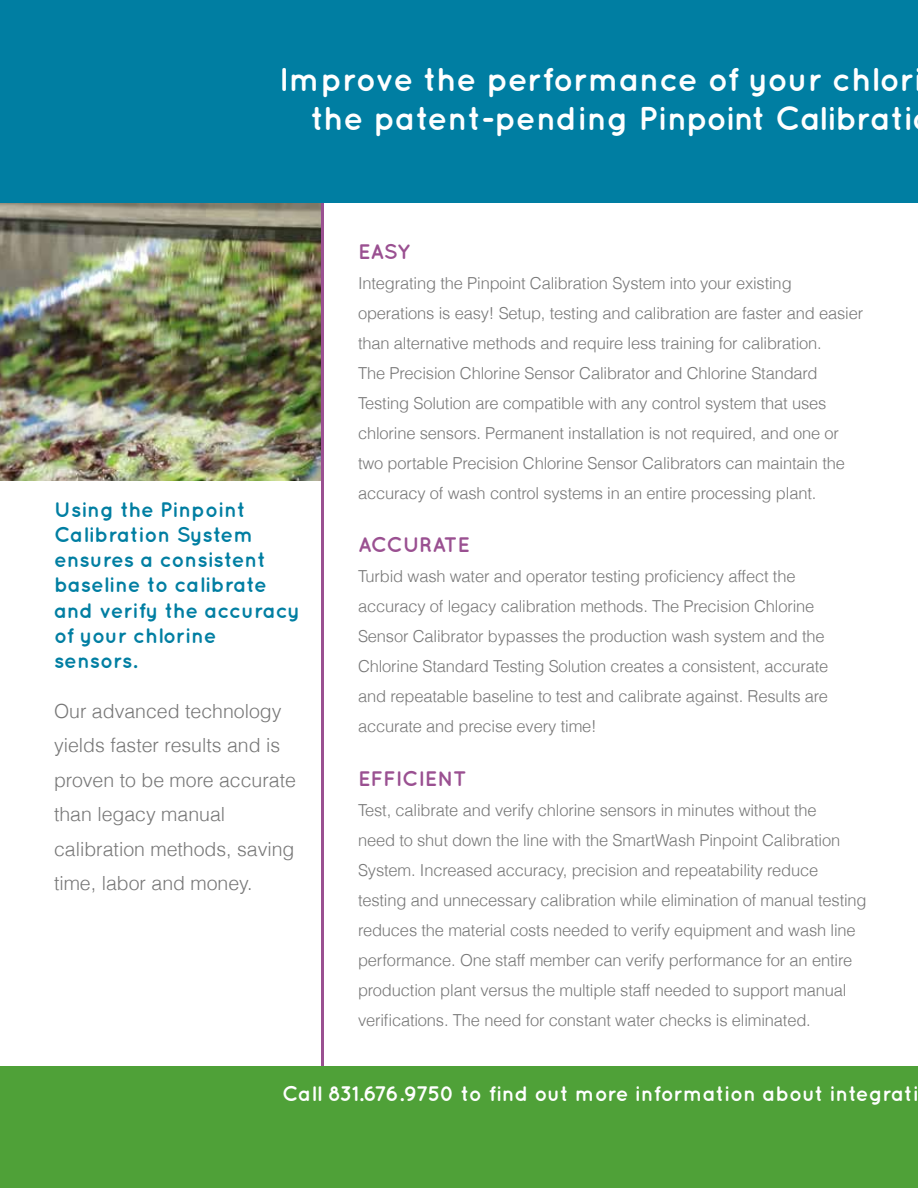
<style>
.page{position:relative;width:918px;height:1188px;background:#fff}
.page>*{position:absolute;margin:0;border:0;box-sizing:border-box;transform-origin:0 0}
.t1{font:700 33px/39.6px "Quicksand";letter-spacing:-.005em;color:#fff;text-align:right}
.t2{font:700 21px/25.2px "Quicksand";color:#007ea2}
.t3{font:700 21px "Quicksand";color:#fff}
.t4{font:700 21px "Quicksand";color:#9a5091}
.t5{font:700 21px "Quicksand";letter-spacing:-.02em;color:#9a5091}
.t6{font:300 19.5px/34.5px "Helvetica";color:#777}
.t7{font:300 16.5px/30px "Helvetica";letter-spacing:-.01em;color:#777}
</style>
<div class="page">
<img style="left:0;top:202px;width:321px;height:279px">
<hr style="left:321px;top:185px;width:3px;height:900px;background:#9a5091">
<div style="left:0;top:1066px;width:918px;height:122px;background:#4fa138"></div>
<div style="left:0;top:0;width:918px;height:202px;background:#007ea2"></div>
<h1 class="t1" style="left:279px;top:58px;width:637px">Improve the performance of your chlor the patent-pending Pinpoint Calibrati</h1>
<p class="t2" style="left:54px;top:496px;width:248px">Using the Pinpoint<br>Calibration System ensures a consistent baseline to calibrate and verify the accuracy of your chlorine sensors.</p>
<p class="t6" style="left:54px;top:692px;width:244px">Our advanced technology yields faster results and is proven to be more accurate than legacy manual calibration methods, saving time, labor and money.</p>
<p class="t4" style="left:358px;top:239px;width:53px">EASY</p>
<p class="t7" style="left:358px;top:267px;width:507px">Integrating the Pinpoint Calibration System into your existing operations is easy! Setup, testing and calibration are faster and easier than alternative methods and require less training for calibration.<br>The Precision Chlorine Sensor Calibrator and Chlorine Standard Testing Solution are compatible with any control system that uses chlorine sensors. Permanent installation is not required, and one or two portable Precision Chlorine Sensor Calibrators can maintain the accuracy of wash control systems in an entire processing plant.</p>
<p class="t5" style="left:358px;top:532px;width:113px">ACCURATE</p>
<p class="t7" style="left:358px;top:561px;width:472px">Turbid wash water and operator testing proficiency affect the accuracy of legacy calibration methods. The Precision Chlorine Sensor Calibrator bypasses the production wash system and the Chlorine Standard Testing Solution creates a consistent, accurate and repeatable baseline to test and calibrate against. Results are accurate and precise every time!</p>
<p class="t4" style="left:358px;top:766px;width:110px">EFFICIENT</p>
<p class="t7" style="left:358px;top:795px;width:510px">Test, calibrate and verify chlorine sensors in minutes without the<br>need to shut down the line with the SmartWash Pinpoint Calibration System. Increased accuracy, precision and repeatability reduce testing and unnecessary calibration while elimination of manual testing reduces the material costs needed to verify equipment and wash line performance. One staff member can verify performance for an entire production plant versus the multiple staff needed to support manual verifications. The need for constant water checks is eliminated.</p>
<p class="t3" style="left:282px;top:1081px;width:638px">Call 831.676.9750 to find out more information about integrati</p>
</div>
